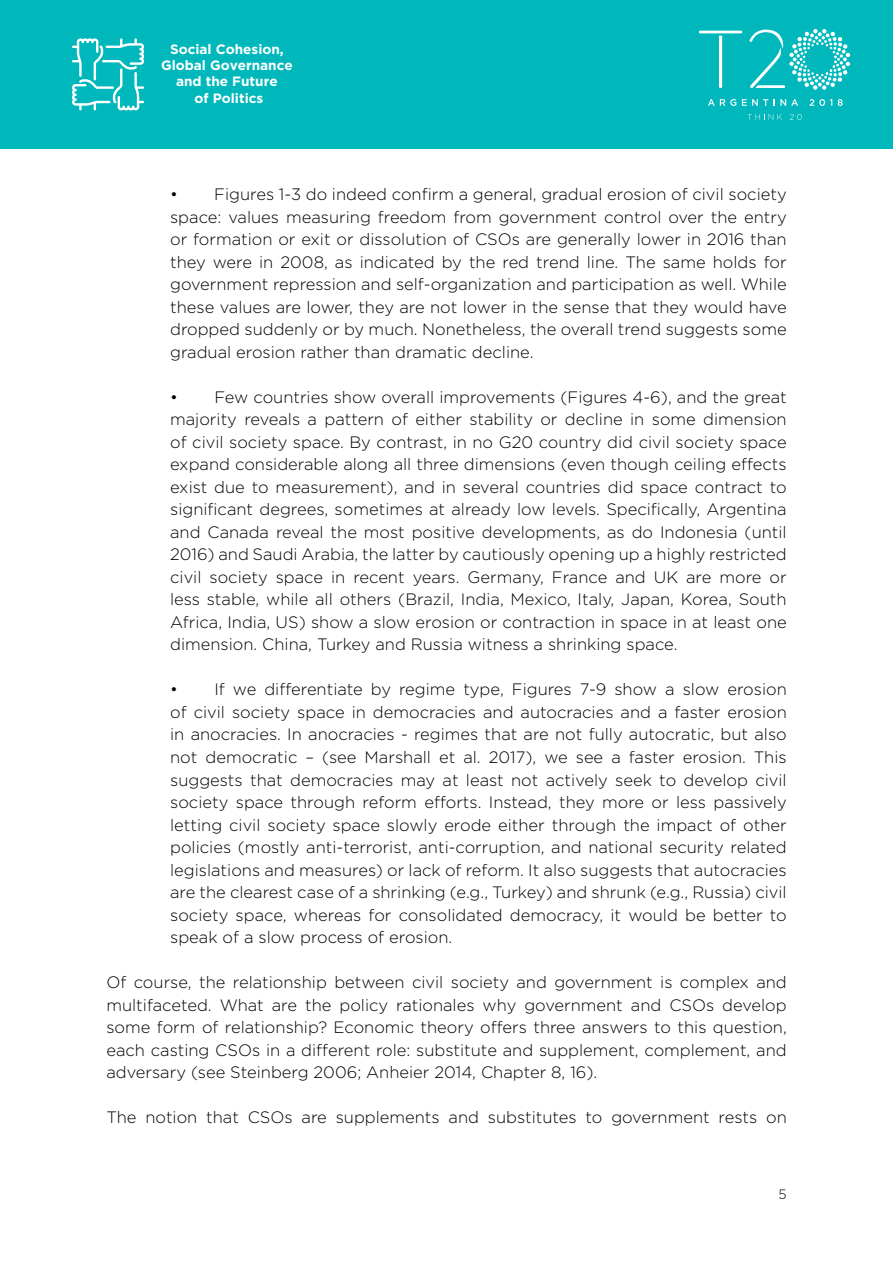
<style>
.page{position:relative;width:893px;height:1263px;background:#fff}
.page>*{position:absolute;margin:0;border:0;box-sizing:border-box;transform-origin:0 0}
.t1{font:300 16.5px/22.5px "Gotham";color:#000;text-align:justify}
.t2{font:700 13.5px/16.2px "Gotham";color:#fff;text-align:center}
.t3{font:300 13.5px "Gotham";color:#000}
</style>
<div class="page">
<div style="left:0;top:0;width:893px;height:149px;background:#00b8bc"></div>
<svg style="left:749px;top:29px;width:101px;height:61px"></svg>
<svg style="left:708px;top:99px;width:28px;height:7px"></svg>
<svg style="left:742px;top:99px;width:26px;height:7px"></svg>
<svg style="left:774px;top:99px;width:24px;height:7px"></svg>
<svg style="left:810px;top:99px;width:22px;height:7px"></svg>
<svg style="left:838px;top:99px;width:5px;height:7px"></svg>
<svg style="left:699px;top:31px;width:43px;height:57px"></svg>
<svg style="left:748px;top:114px;width:34px;height:6px"></svg>
<svg style="left:790px;top:114px;width:12px;height:6px"></svg>
<svg style="left:72px;top:38px;width:72px;height:72px"></svg>
<p class="t2" style="left:161px;top:42px;width:133px">Social Cohesion,<br>Global Governance and the Future<br>of Politics</p>
<p class="t1" style="left:170px;top:183px;width:618px">• Figures 1-3 do indeed confirm a general, gradual erosion of civil society space: values measuring freedom from government control over the entry or formation or exit or dissolution of CSOs are generally lower in 2016 than they were in 2008, as indicated by the red trend line. The same holds for government repression and self-organization and participation as well. While these values are lower, they are not lower in the sense that they would have dropped suddenly or by much. Nonetheless, the overall trend suggests some gradual erosion rather than dramatic decline.</p>
<p class="t1" style="left:170px;top:385px;width:618px">• Few countries show overall improvements (Figures 4-6), and the great majority reveals a pattern of either stability or decline in some dimension of civil society space. By contrast, in no G20 country did civil society space expand considerable along all three dimensions (even though ceiling effects exist due to measurement), and in several countries did space contract to significant degrees, sometimes at already low levels. Specifically, Argentina and Canada reveal the most positive developments, as do Indonesia (until 2016) and Saudi Arabia, the latter by cautiously opening up a highly restricted civil society space in recent years. Germany, France and UK are more or less stable, while all others (Brazil, India, Mexico, Italy, Japan, Korea, South Africa, India, US) show a slow erosion or contraction in space in at least one dimension. China, Turkey and Russia witness a shrinking space.</p>
<p class="t1" style="left:170px;top:678px;width:618px">• If we differentiate by regime type, Figures 7-9 show a slow erosion of civil society space in democracies and autocracies and a faster erosion in anocracies. In anocracies - regimes that are not fully autocratic, but also not democratic – (see Marshall et al. 2017), we see a faster erosion. This suggests that democracies may at least not actively seek to develop civil society space through reform efforts. Instead, they more or less passively letting civil society space slowly erode either through the impact of other policies (mostly anti-terrorist, anti-corruption, and national security related legislations and measures) or lack of reform. It also suggests that autocracies are the clearest case of a shrinking (e.g., Turkey) and shrunk (e.g., Russia) civil society space, whereas for consolidated democracy, it would be better to speak of a slow process of erosion.</p>
<p class="t1" style="left:106px;top:972px;width:682px">Of course, the relationship between civil society and government is complex and multifaceted. What are the policy rationales why government and CSOs develop some form of relationship? Economic theory offers three answers to this question, each casting CSOs in a different role: substitute and supplement, complement, and adversary (see Steinberg 2006; Anheier 2014, Chapter 8, 16).</p>
<p class="t1" style="left:106px;top:1107px;width:682px">The notion that CSOs are supplements and substitutes to government rests on</p>
<p class="t3" style="left:778px;top:1188px;width:10px">5</p>
</div>
